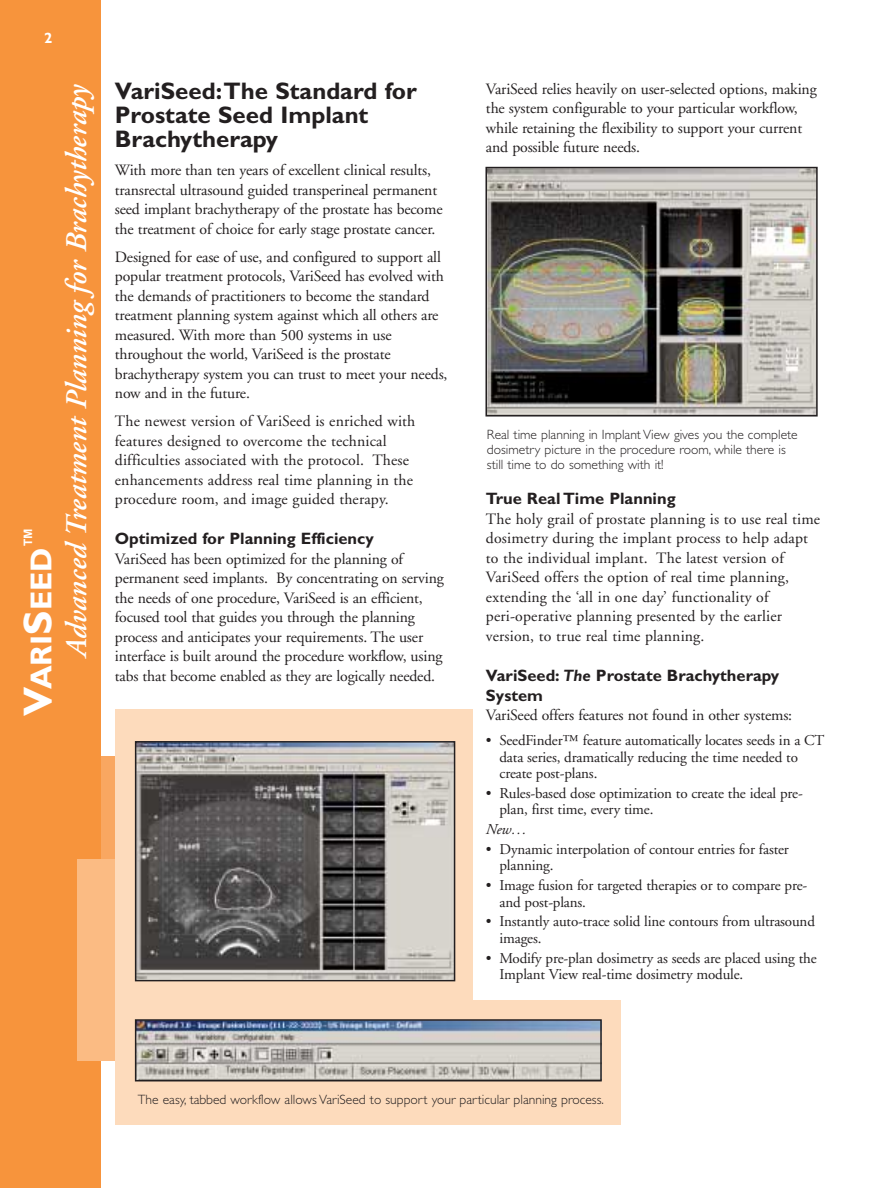
<style>
.page{position:relative;width:891px;height:1188px;background:#fff}
.page>*{position:absolute;margin:0;border:0;box-sizing:border-box;transform-origin:0 0}
.t1{font:700 30.3px "Gill Sans";color:#fff}
.t2{font:italic 600 30px "Adobe Garamond";color:#fff}
.t3{font:700 24px/24px "Gill Sans";color:#231f20}
.t4{font:700 16.5px/19.5px "Gill Sans";color:#231f20}
.t5{font:15.75px/19.5px "Adobe Garamond";letter-spacing:-.01em;color:#231f20}
.t6{font:15.75px/19.5px "Adobe Garamond";letter-spacing:.01em;color:#231f20}
.t7{font:15px/16.5px "Adobe Garamond";letter-spacing:-.01em;color:#231f20}
.t8{font:italic 15px "Adobe Garamond";color:#231f20}
.t9{font:700 15px "Gill Sans";color:#fff}
.t10{font:300 13.5px/15px "Gill Sans";color:#231f20}
.s1{font-size:40.5px}
.s2{font-style:italic}
</style>
<div class="page">
<div style="left:243px;top:1000px;width:378px;height:125px;background:#fddbbc"></div>
<div style="left:52px;top:756px;width:348px;height:184px;background:#f9a761"></div>
<div style="left:0;top:0;width:101px;height:1188px;background:#f7943c"></div>
<div style="left:77px;top:859px;width:323px;height:202px;background:#fbbb83"></div>
<div style="left:115px;top:709px;width:357px;height:416px;background:#fddbbc"></div>
<img style="left:138px;top:744px;width:314px;height:234px">
<div style="left:135px;top:741px;width:320px;height:240px;border:2px solid #231f20"></div>
<img style="left:488px;top:170px;width:327px;height:244px">
<div style="left:485px;top:167px;width:333px;height:250px;border:2px solid #231f20"></div>
<img style="left:138px;top:1022px;width:461px;height:56px">
<div style="left:135px;top:1019px;width:467px;height:62px;border:2px solid #231f20"></div>
<p class="t9" style="left:44px;top:33px;width:10px">2</p>
<h1 class="t1" style="left:31px;top:716px;width:191px;rotate:-90deg"><span class="s1">V</span>ARI<span class="s1">S</span>EED<sup>™</sup></h1>
<h2 class="t2" style="left:65px;top:657px;width:573px;rotate:-90deg">Advanced Treatment Planning for Brachytherapy</h2>
<h3 class="t3" style="left:115px;top:81px;width:303px">VariSeed:The Standard for<br>Prostate Seed Implant<br>Brachytherapy</h3>
<p class="t5" style="left:115px;top:162px;width:329px">With more than ten years of excellent clinical results, transrectal ultrasound guided transperineal permanent seed implant brachytherapy of the prostate has become the treatment of choice for early stage prostate cancer.</p>
<p class="t5" style="left:115px;top:248px;width:334px">Designed for ease of use, and configured to support all popular treatment protocols, VariSeed has evolved with the demands of practitioners to become the standard treatment planning system against which all others are measured. With more than 500 systems in use throughout the world, VariSeed is the prostate brachytherapy system you can trust to meet your needs, now and in the future.</p>
<p class="t6" style="left:115px;top:413px;width:302px">The newest version of VariSeed is enriched with features designed to overcome the technical difficulties associated with the protocol. These enhancements address real time planning in the procedure room, and image guided therapy.</p>
<p class="t4" style="left:115px;top:531px;width:261px">Optimized for Planning Efficiency</p>
<p class="t5" style="left:115px;top:551px;width:331px">VariSeed has been optimized for the planning of permanent seed implants. By concentrating on serving the needs of one procedure, VariSeed is an efficient, focused tool that guides you through the planning process and anticipates your requirements. The user interface is built around the procedure workflow, using tabs that become enabled as they are logically needed.</p>
<p class="t5" style="left:486px;top:81px;width:332px">VariSeed relies heavily on user-selected options, making the system configurable to your particular workflow, while retaining the flexibility to support your current and possible future needs.</p>
<p class="t10" style="left:487px;top:429px;width:312px">Real time planning in Implant View gives you the complete dosimetry picture in the procedure room, while there is still time to do something with it!</p>
<p class="t4" style="left:486px;top:491px;width:191px">True Real Time Planning</p>
<p class="t6" style="left:486px;top:511px;width:336px">The holy grail of prostate planning is to use real time dosimetry during the implant process to help adapt to the individual implant. The latest version of VariSeed offers the option of real time planning, extending the ‘all in one day’ functionality of peri-operative planning presented by the earlier version, to true real time planning.</p>
<p class="t4" style="left:486px;top:668px;width:295px">VariSeed: <span class="s2">The</span> Prostate Brachytherapy<br>System</p>
<p class="t5" style="left:486px;top:707px;width:308px">VariSeed offers features not found in other systems:</p>
<p class="t7" style="left:499px;top:734px;width:326px;text-indent:-14px">• SeedFinder™ feature automatically locates seeds in a CT data series, dramatically reducing the time needed to create post-plans.</p>
<p class="t7" style="left:499px;top:786px;width:305px;text-indent:-14px">• Rules-based dose optimization to create the ideal pre&shy;plan, first time, every time.</p>
<p class="t8" style="left:486px;top:823px;width:42px">New...</p>
<p class="t7" style="left:499px;top:842px;width:291px;text-indent:-14px">• Dynamic interpolation of contour entries for faster planning.</p>
<p class="t7" style="left:499px;top:879px;width:309px;text-indent:-14px">• Image fusion for targeted therapies or to compare pre&shy;and post-plans.</p>
<p class="t7" style="left:499px;top:915px;width:317px;text-indent:-14px">• Instantly auto-trace solid line contours from ultrasound images.</p>
<p class="t7" style="left:499px;top:951px;width:319px;text-indent:-14px">• Modify pre-plan dosimetry as seeds are placed using the<br>Implant View real-time dosimetry module.</p>
<p class="t10" style="left:138px;top:1094px;width:467px">The easy, tabbed workflow allows VariSeed to support your particular planning process.</p>
</div>
